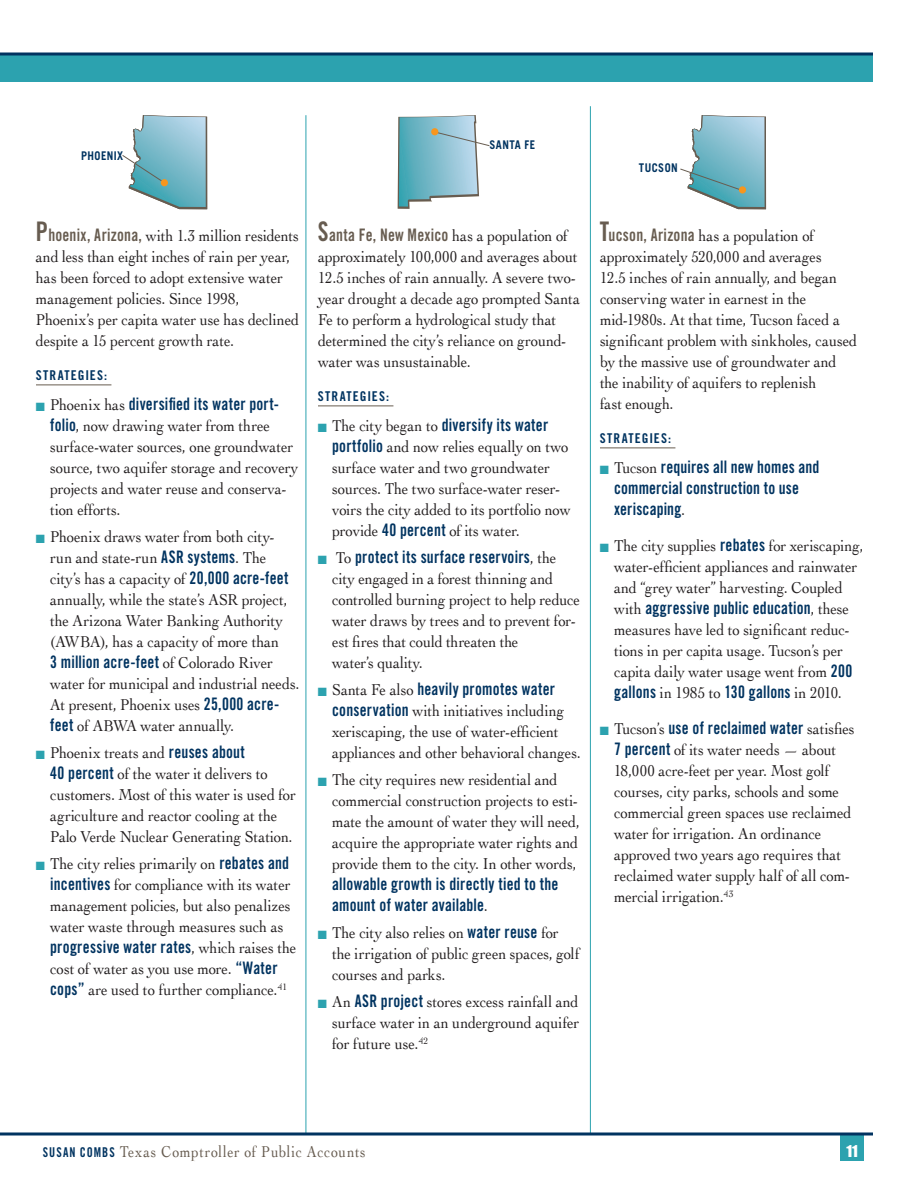
<style>
.page{position:relative;width:918px;height:1188px;background:#fff}
.page>*{position:absolute;margin:0;border:0;box-sizing:border-box;transform-origin:0 0}
.body_copy{font:17.25px/21px "Trade Gothic LT Std Bd Cn 20";letter-spacing:.015em;color:#013360;scale:.9 1}
.body_copy-2{font:17.25px "Trade Gothic LT Std Bd Cn 20";letter-spacing:.015em;color:#675c50;scale:.9 1}
.body_copy-3{font:16.5px/21px "Cochin";letter-spacing:-.005em;color:#231f20;scale:.9 1}
.t1{font:16.5px "Cochin";letter-spacing:.045em;color:#675c50;scale:.85 1}
.t2{font:15px "Impact";color:#fff}
.subhead_2{font:13.5px "Trade Gothic LT Std Bd Cn 20";letter-spacing:.085em;color:#013360}
.resource_name{font:700 12px "Trade Gothic LT Std";letter-spacing:.04em;color:#013360;scale:.9 1}
.s1{font-family:"Trade Gothic LT Std Bd Cn 20";font-size:27px;color:#675c50}
.s2{font-family:"Trade Gothic LT Std Bd Cn 20";font-size:17.25px;color:#675c50}
.s3{color:#2ca2af}
.s4{font-family:"Cochin";font-size:16.5px;color:#231f20}
.s5{font-family:"Trade Gothic LT Std Bd Cn 20";font-size:17.25px;color:#013360}
.s6{font-size:27px}
.s7{font-family:"Trade Gothic LT Std Bd Cn 20";font-size:13.5px;color:#013360}
</style>
<div class="page">
<hr style="left:590px;top:106px;width:1px;height:1028px;background:#2ca2af">
<div style="left:841px;top:1134px;width:23px;height:27px;background:#2ca2af"></div>
<hr style="left:306px;top:115px;width:1px;height:1018px;background:#2ca2af">
<div style="left:0;top:56px;width:873px;height:26px;background:#2ca2af"></div>
<svg style="left:0;top:52px;width:873px;height:4px;background:#255a7d"></svg>
<svg style="left:0;top:1132px;width:873px;height:4px;background:#3f6587"></svg>
<hr style="left:36px;top:385px;width:75px;height:1px;background:#675c50">
<hr style="left:318px;top:406px;width:75px;height:1px;background:#675c50">
<hr style="left:600px;top:448px;width:75px;height:1px;background:#675c50">
<svg style="left:122px;top:115px;width:85px;height:94px"></svg>
<svg style="left:680px;top:115px;width:86px;height:94px"></svg>
<div style="left:161px;top:179px;width:7px;height:7px;background:#f7961e;border-radius:50%"></div>
<div style="left:739px;top:186px;width:7px;height:8px;background:#f7961e;border-radius:50%"></div>
<svg style="left:398px;top:115px;width:92px;height:94px"></svg>
<div style="left:431px;top:128px;width:7px;height:7px;background:#f7961e;border-radius:50%"></div>
<p class="resource_name" style="left:81px;top:148px;width:48px">PHOENIX</p>
<p class="resource_name" style="left:489px;top:137px;width:52px">SANTA FE</p>
<p class="resource_name" style="left:639px;top:161px;width:45px">TUCSON</p>
<p class="body_copy-3" style="left:36px;top:224px;width:294px"><span class="s1">P</span><span class="s2">hoenix, Arizona,</span> with 1.3 million residents and less than eight inches of rain per year, has been forced to adopt extensive water management policies. Since 1998, Phoenix’s per capita water use has declined despite a 15 percent growth rate.</p>
<p class="subhead_2" style="left:36px;top:367px;width:73px">STRATEGIES:</p>
<p class="body_copy" style="left:36px;top:394px;width:271px"><span class="s3">■</span> <span class="s4">Phoenix has</span> diversified its water port-</p>
<p class="body_copy-3" style="left:50px;top:415px;width:277px"><span class="s5">folio</span>, now drawing water from three surface-water sources, one groundwater source, two aquifer storage and recovery projects and water reuse and conserva&shy;tion efforts.</p>
<p class="body_copy-3" style="left:50px;top:526px;width:266px;text-indent:-14px"><span class="s3">■</span> Phoenix draws water from both city&shy;run and state-run <span class="s5">ASR systems</span>. The city’s has a capacity of <span class="s5">20,000 acre-feet </span>annually, while the state’s ASR project, the Arizona Water Banking Authority (AWBA), has a capacity of more than</p>
<p class="body_copy" style="left:50px;top:652px;width:249px">3 million acre-feet <span class="s4">of Colorado River</span></p>
<p class="body_copy-3" style="left:50px;top:673px;width:279px">water for municipal and industrial needs.<br>At present, Phoenix uses <span class="s5">25,000 acre&shy;feet</span> of ABWA water annually.</p>
<p class="body_copy-3" style="left:50px;top:742px;width:275px;text-indent:-14px"><span class="s3">■</span> Phoenix treats and <span class="s5">reuses about<br>40 percent</span> of the water it delivers to customers. Most of this water is used for agriculture and reactor cooling at the Palo Verde Nuclear Generating Station.</p>
<p class="body_copy-3" style="left:50px;top:853px;width:269px;text-align:justify;text-indent:-14px"><span class="s3">■</span> The city relies primarily on <span class="s5">rebates and incentives</span> for compliance with its water management policies, but also penalizes water waste through measures such as</p>
<p class="body_copy" style="left:50px;top:937px;width:275px">progressive water rates<span class="s4">, which raises the</span></p>
<p class="body_copy-3" style="left:50px;top:958px;width:265px">cost of water as you use more. <span class="s5">“Water cops”</span> are used to further compliance.<sup>41</sup></p>
<p class="body_copy-2" style="left:318px;top:224px;width:279px"><span class="s6">S</span>anta Fe, New Mexico <span class="s4">has a population of</span></p>
<p class="body_copy-3" style="left:318px;top:245px;width:292px">approximately 100,000 and averages about 12.5 inches of rain annually. A severe two&shy;year drought a decade ago prompted Santa Fe to perform a hydrological study that determined the city’s reliance on ground&shy;water was unsustainable.</p>
<p class="subhead_2" style="left:318px;top:388px;width:73px">STRATEGIES:</p>
<p class="body_copy" style="left:318px;top:415px;width:257px"><span class="s3">■</span> <span class="s4">The city began to</span> diversify its water</p>
<p class="body_copy-3" style="left:332px;top:436px;width:267px"><span class="s5">portfolio</span> and now relies equally on two surface water and two groundwater sources. The two surface-water reser&shy;voirs the city added to its portfolio now provide <span class="s5">40 percent</span> of its water.</p>
<p class="body_copy" style="left:318px;top:547px;width:266px"><span class="s3">■</span> <span class="s4">To</span> protect its surface reservoirs<span class="s4">, the</span></p>
<p class="body_copy-3" style="left:332px;top:568px;width:277px">city engaged in a forest thinning and controlled burning project to help reduce water draws by trees and to prevent for&shy;est fires that could threaten the<br>water’s quality.</p>
<p class="body_copy" style="left:318px;top:679px;width:265px"><span class="s3">■</span> <span class="s4">Santa Fe also</span> heavily promotes water</p>
<p class="body_copy-3" style="left:332px;top:700px;width:278px"><span class="s5">conservation</span> with initiatives including xeriscaping, the use of water-efficient appliances and other behavioral changes.</p>
<p class="body_copy-3" style="left:332px;top:769px;width:277px;text-indent:-14px"><span class="s3">■</span> The city requires new residential and commercial construction projects to esti&shy;mate the amount of water they will need, acquire the appropriate water rights and provide them to the city. In other words,</p>
<p class="body_copy" style="left:332px;top:874px;width:253px">allowable growth is directly tied to the amount of water available<span class="s4">.</span></p>
<p class="body_copy-3" style="left:332px;top:922px;width:277px;text-indent:-14px"><span class="s3">■</span> The city also relies on <span class="s5">water reuse</span> for the irrigation of public green spaces, golf courses and parks.</p>
<p class="body_copy-3" style="left:332px;top:991px;width:276px;text-align:justify;text-indent:-14px"><span class="s3">■</span> An <span class="s5">ASR project</span> stores excess rainfall and surface water in an underground aquifer for future use.<sup>42</sup></p>
<p class="body_copy-3" style="left:600px;top:224px;width:287px"><span class="s1">T</span><span class="s2">ucson, Arizona</span> has a population of approximately 520,000 and averages<br>12.5 inches of rain annually, and began conserving water in earnest in the mid-1980s. At that time, Tucson faced a significant problem with sinkholes, caused by the massive use of groundwater and the inability of aquifers to replenish<br>fast enough.</p>
<p class="subhead_2" style="left:600px;top:430px;width:73px">STRATEGIES:</p>
<p class="body_copy" style="left:614px;top:457px;width:230px;text-indent:-14px"><span class="s3">■</span> <span class="s4">Tucson</span> requires all new homes and commercial construction to use xeriscaping<span class="s4">.</span></p>
<p class="body_copy-3" style="left:600px;top:535px;width:294px;text-align:center"><span class="s3">■</span> The city supplies <span class="s5">rebates</span> for xeriscaping, water-efficient appliances and rainwater and “grey water” harvesting. Coupled</p>
<p class="body_copy" style="left:614px;top:598px;width:263px"><span class="s4">with</span> aggressive public education<span class="s4">, these</span></p>
<p class="body_copy-3" style="left:614px;top:619px;width:266px">measures have led to significant reduc&shy;tions in per capita usage. Tucson’s per capita daily water usage went from <span class="s5">200</span></p>
<p class="body_copy" style="left:614px;top:682px;width:255px">gallons <span class="s4">in 1985 to</span> 130 gallons <span class="s4">in 2010.</span></p>
<p class="body_copy" style="left:600px;top:718px;width:284px"><span class="s3">■</span> <span class="s4">Tucson’s</span> use of reclaimed water <span class="s4">satisfies</span></p>
<p class="body_copy-3" style="left:614px;top:739px;width:265px"><span class="s5">7 percent</span> of its water needs — about 18,000 acre-feet per year. Most golf courses, city parks, schools and some commercial green spaces use reclaimed water for irrigation. An ordinance approved two years ago requires that reclaimed water supply half of all com&shy;mercial irrigation.<sup>43</sup></p>
<p class="t1" style="left:43px;top:1140px;width:381px"><span class="s7">SUSAN COMBS</span> Texas Comptroller of Public Accounts</p>
<p class="t2" style="left:847px;top:1139px;width:13px">11</p>
</div>
